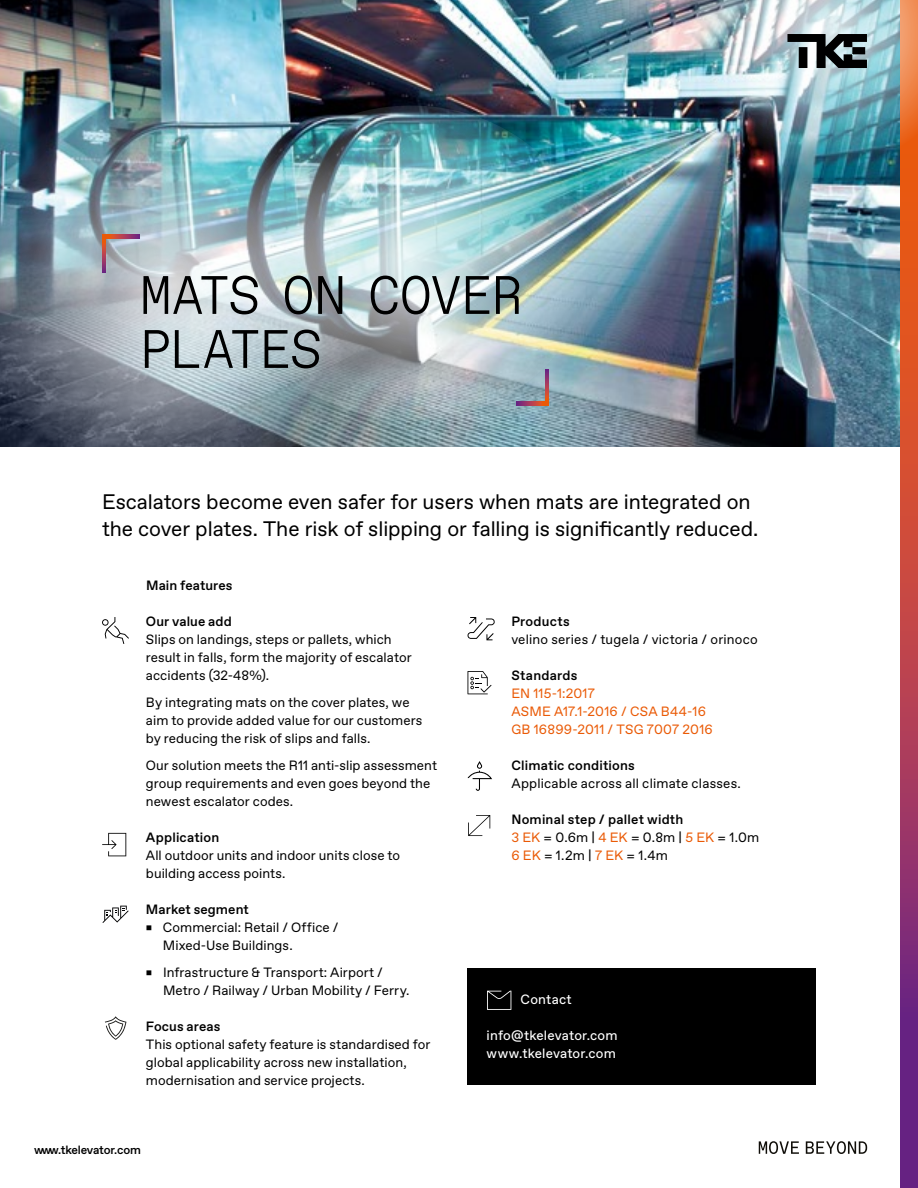
<style>
.page{position:relative;width:918px;height:1188px;background:#fff}
.page>*{position:absolute;margin:0;border:0;box-sizing:border-box;transform-origin:0 0}
.headline_42_42_caps{font:300 54px/54px "TKE Type Mono";letter-spacing:-.035em;color:#000}
.subhead_14_18{font:21px/27px "TKE Type";letter-spacing:-.005em;color:#000}
.Legend_Regular_7_8{font:13.5px/18px "TKE Type";letter-spacing:.005em;color:#000}
.Copy_9pt_Regular{font:13.5px/18px "TKE Type";letter-spacing:.005em;color:#000}
.Legend_Regular_7_8-2{font:500 13.5px "TKE Type";letter-spacing:.01em;color:#000}
.Legend_Regular_7_8-3{font:13.5px "TKE Type";letter-spacing:.01em;color:#ea5a06}
.TK_Type_regular_7_5{font:13.5px "TKE Type";letter-spacing:.015em;color:#fff}
.Copy_9pt_Regular-2{font:500 13.5px "TKE Type";letter-spacing:.015em;color:#000}
.t1{font:500 12px "TKE Type";letter-spacing:-.015em;color:#000}
.s1{color:#ea5a06}
</style>
<div class="page">
<img style="left:0;top:0;width:901px;height:446px">
<div style="left:468px;top:968px;width:348px;height:117px;background:#000"></div>
<svg style="left:487px;top:991px;width:24px;height:19px"></svg>
<svg style="left:901px;top:167px;width:17px;height:1021px;background:#ae3e4f"></svg>
<svg style="left:102px;top:617px;width:27px;height:27px"></svg>
<svg style="left:468px;top:671px;width:24px;height:23px"></svg>
<svg style="left:467px;top:617px;width:28px;height:23px"></svg>
<svg style="left:468px;top:761px;width:24px;height:30px"></svg>
<svg style="left:468px;top:815px;width:22px;height:21px"></svg>
<img style="left:0;top:83px;width:375px;height:364px">
<img style="left:233px;top:106px;width:356px;height:315px;border-radius:50%">
<svg style="left:102px;top:239px;width:4px;height:34px"></svg>
<svg style="left:102px;top:235px;width:38px;height:4px"></svg>
<svg style="left:545px;top:369px;width:4px;height:33px"></svg>
<svg style="left:516px;top:402px;width:33px;height:3px"></svg>
<svg style="left:102px;top:833px;width:24px;height:23px"></svg>
<svg style="left:105px;top:1016px;width:21px;height:24px"></svg>
<svg style="left:102px;top:906px;width:27px;height:17px"></svg>
<svg style="left:759px;top:1141px;width:40px;height:13px"></svg>
<svg style="left:806px;top:1141px;width:61px;height:13px"></svg>
<img style="left:694px;top:0;width:224px;height:167px">
<p class="headline_42_42_caps" style="left:140px;top:269px;width:385px">MATS ON COVER<br>PLATES</p>
<p class="subhead_14_18" style="left:102px;top:489px;width:658px">Escalators become even safer for users when mats are integrated on the cover plates. The risk of slipping or falling is significantly reduced.</p>
<p class="Legend_Regular_7_8-2" style="left:146px;top:577px;width:88px">Main features</p>
<p class="Legend_Regular_7_8-2" style="left:146px;top:613px;width:87px">Our value add</p>
<p class="Legend_Regular_7_8" style="left:146px;top:631px;width:267px">Slips on landings, steps or pallets, which result in falls, form the majority of escalator accidents (32-48%).</p>
<p class="Legend_Regular_7_8" style="left:146px;top:694px;width:278px">By integrating mats on the cover plates, we aim to provide added value for our customers by reducing the risk of slips and falls.</p>
<p class="Legend_Regular_7_8" style="left:146px;top:757px;width:293px">Our solution meets the R11 anti-slip assessment group requirements and even goes beyond the newest escalator codes.</p>
<p class="Legend_Regular_7_8-2" style="left:146px;top:829px;width:75px">Application</p>
<p class="Legend_Regular_7_8" style="left:146px;top:847px;width:256px">All outdoor units and indoor units close to</p>
<p class="Legend_Regular_7_8" style="left:146px;top:865px;width:141px">building access points.</p>
<p class="Legend_Regular_7_8-2" style="left:146px;top:901px;width:104px">Market segment</p>
<p class="Copy_9pt_Regular" style="left:163px;top:919px;width:177px">Commercial: Retail / Office /<br>Mixed-Use Buildings.</p>
<p class="Copy_9pt_Regular" style="left:163px;top:964px;width:248px">Infrastructure &amp; Transport: Airport /<br>Metro / Railway / Urban Mobility / Ferry.</p>
<p class="Legend_Regular_7_8-2" style="left:146px;top:1018px;width:76px">Focus areas</p>
<p class="Copy_9pt_Regular" style="left:146px;top:1036px;width:286px">This optional safety feature is standardised for global applicability across new installation, modernisation and service projects.</p>
<p class="t1" style="left:34px;top:1143px;width:108px">www.tkelevator.com</p>
<p class="Copy_9pt_Regular-2" style="left:511px;top:613px;width:60px">Products</p>
<p class="Legend_Regular_7_8" style="left:511px;top:631px;width:248px">velino series / tugela / victoria / orinoco</p>
<p class="Legend_Regular_7_8-2" style="left:511px;top:667px;width:68px">Standards</p>
<p class="Legend_Regular_7_8-3" style="left:511px;top:686px;width:85px">EN 115-1:2017</p>
<p class="Legend_Regular_7_8-3" style="left:511px;top:704px;width:196px">ASME A17.1-2016 / CSA B44-16</p>
<p class="Legend_Regular_7_8-3" style="left:511px;top:722px;width:203px">GB 16899-2011 / TSG 7007 2016</p>
<p class="Legend_Regular_7_8-2" style="left:511px;top:757px;width:125px">Climatic conditions</p>
<p class="Legend_Regular_7_8" style="left:511px;top:775px;width:231px">Applicable across all climate classes.</p>
<p class="Legend_Regular_7_8-2" style="left:511px;top:811px;width:173px">Nominal step / pallet width</p>
<p class="Legend_Regular_7_8" style="left:511px;top:829px;width:250px"><span class="s1">3 EK</span> = 0.6m | <span class="s1">4 EK</span> = 0.8m | <span class="s1">5 EK</span> = 1.0m</p>
<p class="Legend_Regular_7_8" style="left:511px;top:847px;width:158px"><span class="s1">6 EK</span> = 1.2m | <span class="s1">7 EK</span> = 1.4m</p>
<p class="TK_Type_regular_7_5" style="left:521px;top:992px;width:53px">Contact</p>
<p class="TK_Type_regular_7_5" style="left:487px;top:1028px;width:132px">info@tkelevator.com</p>
<p class="TK_Type_regular_7_5" style="left:487px;top:1046px;width:131px">www.tkelevator.com</p>
</div>
